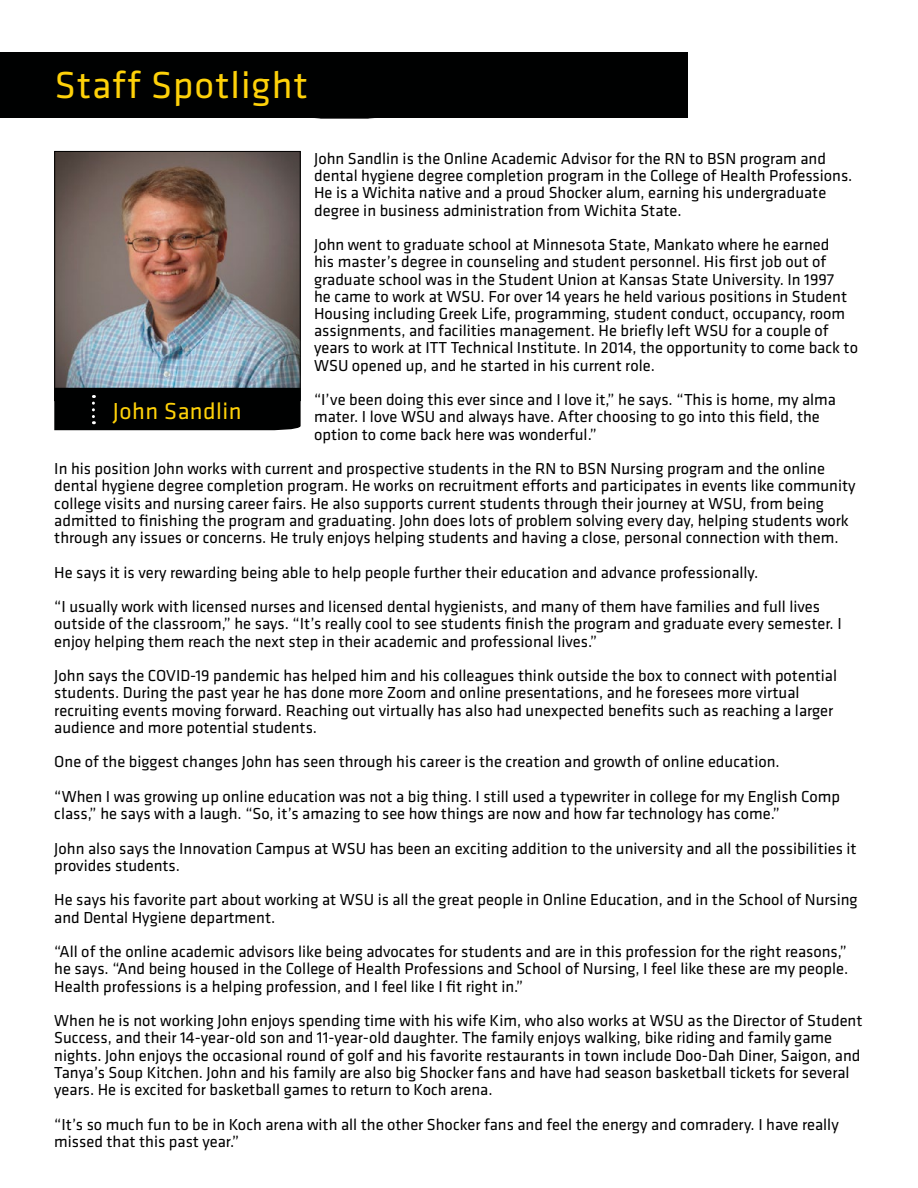
<style>
.page{position:relative;width:918px;height:1188px;background:#fff}
.page>*{position:absolute;margin:0;border:0;box-sizing:border-box;transform-origin:0 0}
.t1{font:39px "Klavika";letter-spacing:.025em;color:#fed109}
.t2{font:24px "Klavika";letter-spacing:.02em;color:#fed109}
.t3{font:16.5px/17.2px "Klavika";color:#000}
</style>
<div class="page">
<img style="left:56px;top:153px;width:243px;height:235px">
<div style="left:54px;top:151px;width:247px;height:250px;border:1px solid #000"></div>
<div style="left:0;top:53px;width:688px;height:65px;background:#000101"></div>
<svg style="left:315px;top:118px;width:60px;height:1px"></svg>
<div style="left:54px;top:388px;width:247px;height:42px;background:#000101"></div>
<h1 class="t1" style="left:55px;top:59px;width:255px">Staff Spotlight</h1>
<p class="t3" style="left:314px;top:149px;width:540px">John Sandlin is the Online Academic Advisor for the RN to BSN program and dental hygiene degree completion program in the College of Health Professions.<br>He is a Wichita native and a proud Shocker alum, earning his undergraduate degree in business administration from Wichita State.</p>
<p class="t3" style="left:314px;top:235px;width:545px">John went to graduate school at Minnesota State, Mankato where he earned<br>his master’s degree in counseling and student personnel. His first job out of graduate school was in the Student Union at Kansas State University. In 1997<br>he came to work at WSU. For over 14 years he held various positions in Student Housing including Greek Life, programming, student conduct, occupancy, room assignments, and facilities management. He briefly left WSU for a couple of years to work at ITT Technical Institute. In 2014, the opportunity to come back to WSU opened up, and he started in his current role.</p>
<p class="t3" style="left:314px;top:391px;width:523px">“I’ve been doing this ever since and I love it,” he says. “This is home, my alma mater. I love WSU and always have. After choosing to go into this field, the option to come back here was wonderful.”</p>
<p class="t3" style="left:54px;top:460px;width:803px">In his position John works with current and prospective students in the RN to BSN Nursing program and the online dental hygiene degree completion program. He works on recruitment efforts and participates in events like community college visits and nursing career fairs. He also supports current students through their journey at WSU, from being admitted to finishing the program and graduating. John does lots of problem solving every day, helping students work through any issues or concerns. He truly enjoys helping students and having a close, personal connection with them.</p>
<p class="t3" style="left:54px;top:554px;width:767px;line-height:34.5px">He says it is very rewarding being able to help people further their education and advance professionally.<br>“I usually work with licensed nurses and licensed dental hygienists, and many of them have families and full lives</p>
<p class="t3" style="left:54px;top:615px;width:789px">outside of the classroom,” he says. “It’s really cool to see students finish the program and graduate every semester. I enjoy helping them reach the next step in their academic and professional lives.”</p>
<p class="t3" style="left:54px;top:667px;width:784px">John says the COVID-19 pandemic has helped him and his colleagues think outside the box to connect with potential students. During the past year he has done more Zoom and online presentations, and he foresees more virtual recruiting events moving forward. Reaching out virtually has also had unexpected benefits such as reaching a larger audience and more potential students.</p>
<p class="t3" style="left:54px;top:744px;width:787px;line-height:34.5px">One of the biggest changes John has seen through his career is the creation and growth of online education.<br>“When I was growing up online education was not a big thing. I still used a typewriter in college for my English Comp</p>
<p class="t3" style="left:54px;top:796px;width:804px;line-height:34.5px">class,” he says with a laugh. “So, it’s amazing to see how things are now and how far technology has come.”<br>John also says the Innovation Campus at WSU has been an exciting addition to the university and all the possibilities it</p>
<p class="t3" style="left:54px;top:848px;width:805px;line-height:34.5px">provides students.<br>He says his favorite part about working at WSU is all the great people in Online Education, and in the School of Nursing</p>
<p class="t3" style="left:54px;top:899px;width:794px;line-height:34.5px">and Dental Hygiene department.<br>“All of the online academic advisors like being advocates for students and are in this profession for the right reasons,”</p>
<p class="t3" style="left:54px;top:960px;width:796px">he says. “And being housed in the College of Health Professions and School of Nursing, I feel like these are my people.<br>Health professions is a helping profession, and I feel like I fit right in.”</p>
<p class="t3" style="left:54px;top:1012px;width:810px">When he is not working John enjoys spending time with his wife Kim, who also works at WSU as the Director of Student Success, and their 14-year-old son and 11-year-old daughter. The family enjoys walking, bike riding and family game nights. John enjoys the occasional round of golf and his favorite restaurants in town include Doo-Dah Diner, Saigon, and Tanya’s Soup Kitchen. John and his family are also big Shocker fans and have had season basketball tickets for several years. He is excited for basketball games to return to Koch arena.</p>
<p class="t3" style="left:54px;top:1115px;width:786px">“It’s so much fun to be in Koch arena with all the other Shocker fans and feel the energy and comradery. I have really missed that this past year.”</p>
<h2 class="t2" style="left:113px;top:395px;width:130px">John Sandlin</h2>
</div>
